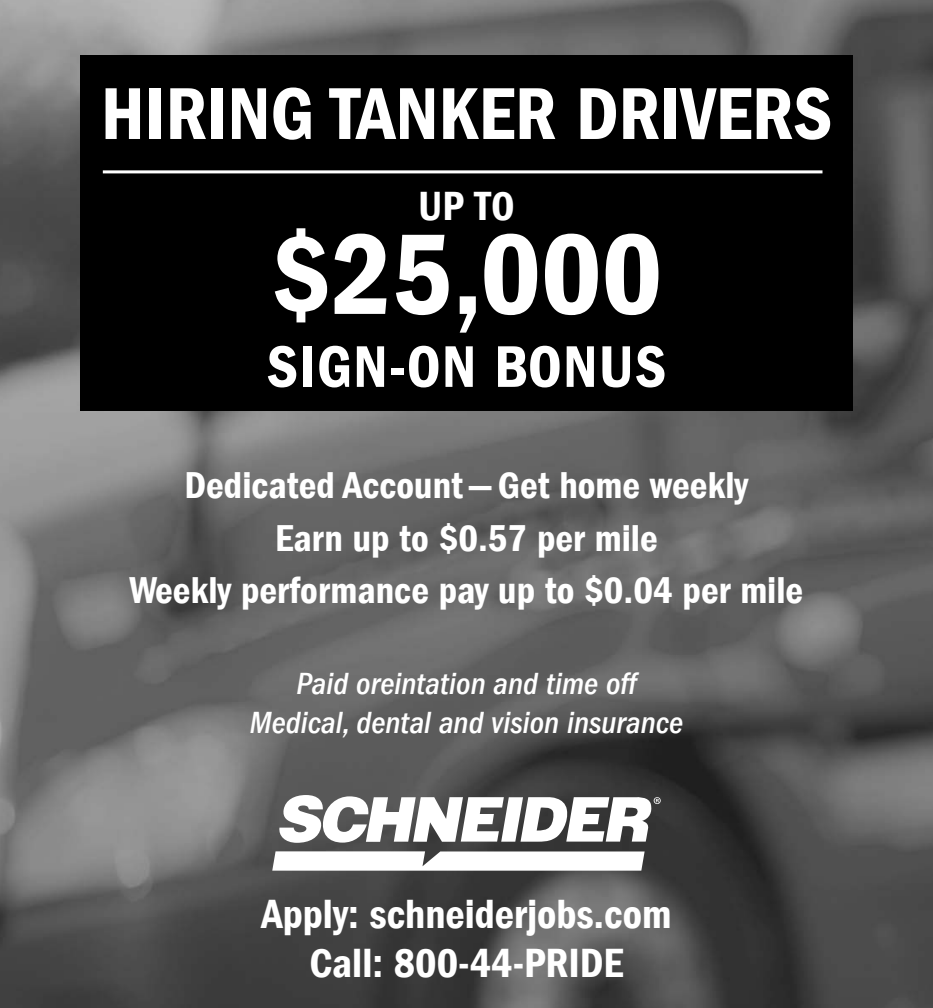
<style>
.page{position:relative;width:933px;height:1008px;background:#fff}
.page>*{position:absolute;margin:0;border:0;box-sizing:border-box;transform-origin:0 0}
.t1{font:118.65px "Franklin Gothic LT Com Dm Cn";color:#fff}
.t2{font:75.95px "Franklin Gothic LT Com Dm Cn";color:#fff}
.t3{font:60.9px "Franklin Gothic LT Com Dm Cn";letter-spacing:.02em;color:#fff}
.t4{font:42px/49px "Franklin Gothic LT Com Dm Cn";color:#fff;text-align:center}
.t5{font:38.5px/52.5px "Franklin Gothic LT Com Dm Cn";color:#fff;text-align:center}
.t6{font:italic 500 condensed 31.5px/38.5px "Franklin Gothic LT Com";color:#fff;text-align:center}
</style>
<div class="page">
<img style="left:0;top:0;width:932px;height:1008px">
<svg style="left:272px;top:851px;width:372px;height:20px"></svg>
<svg style="left:278px;top:795px;width:382px;height:48px"></svg>
<div style="left:80px;top:55px;width:772px;height:356px;background:#000"></div>
<hr style="left:103px;top:170px;width:719px;height:3px;background:#fff">
<h2 class="t2" style="left:101px;top:70px;width:733px">HIRING TANKER DRIVERS</h2>
<p class="t4" style="left:418px;top:182px;width:98px">UP TO</p>
<h1 class="t1" style="left:270px;top:207px;width:393px">$25,000</h1>
<h3 class="t3" style="left:267px;top:332px;width:401px">SIGN-ON BONUS</h3>
<p class="t5" style="left:130px;top:460px;width:675px">Dedicated Account—Get home weekly<br>Earn up to $0.57 per mile<br>Weekly performance pay up to $0.04 per mile</p>
<p class="t6" style="left:250px;top:665px;width:434px">Paid oreintation and time off<br>Medical, dental and vision insurance</p>
<p class="t4" style="left:261px;top:889px;width:411px">Apply: schneiderjobs.com<br>Call: 800-44-PRIDE</p>
</div>
